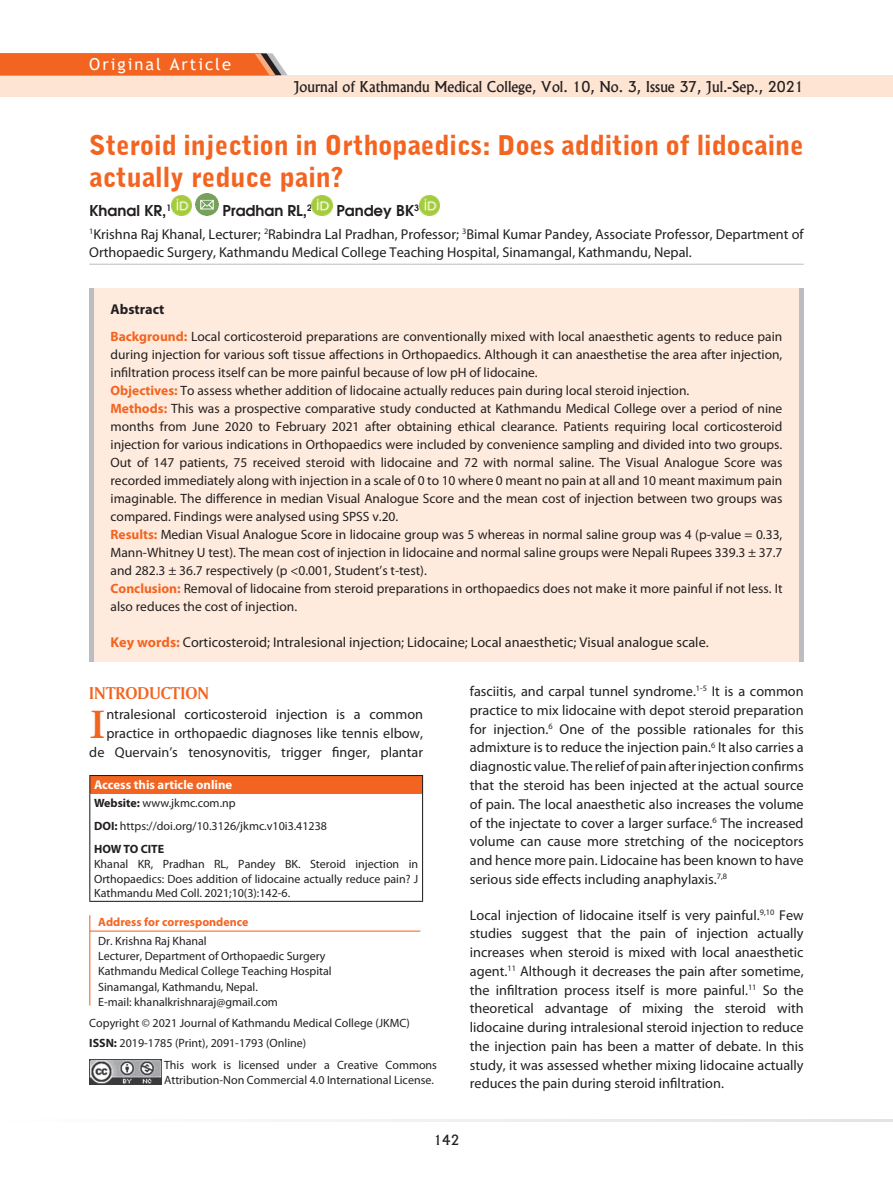
<style>
.page{position:relative;width:893px;height:1191px;background:#fff}
.page>*{position:absolute;margin:0;border:0;box-sizing:border-box;transform-origin:0 0}
.t1{font:700 44.7px "American Garamond BT";color:#f36421}
.t2{font:900 27px/32.4px "Bell Gothic BT";color:#f36421}
.t3{font:18px "Amerigo BT Bold A";color:#f36421}
.t4{font:16.5px "Trebuchet MS";letter-spacing:.12em;color:#fff}
.t5{font:600 15px "Avant Garde";color:#231f20}
.t6{font:14.25px/18.8px "Myriad Pro";color:#231f20;text-align:justify}
.t7{font:14.25px "Alaska";color:#231f20}
.t8{font:700 14.25px "Myriad Pro";color:#231f20}
.t9{font:13.5px/18px "Myriad Pro";color:#231f20}
.t10{font:13.5px "Alaska";color:#231f20}
.t11{font:700 12.75px "Myriad Pro";color:#fff}
.t12{font:12px/15px "Myriad Pro";color:#231f20}
.t13{font:700 12px "Myriad Pro";color:#f36421}
.s1{font-weight:700;color:#f36421}
.s2{font-weight:700}
</style>
<div class="page">
<div style="left:0;top:75px;width:893px;height:22px;background:#fee4d2"></div>
<svg style="left:0;top:53px;width:287px;height:22px"></svg>
<svg style="left:300px;top:1119px;width:592px;height:2px"></svg>
<div style="left:89px;top:289px;width:715px;height:373px;background:#feebdd"></div>
<div style="left:89px;top:289px;width:5px;height:373px;background:#bcbdc0"></div>
<div style="left:799px;top:289px;width:5px;height:373px;background:#bcbdc0"></div>
<hr style="left:89px;top:915px;width:1px;height:90px;background:#f36421">
<hr style="left:90px;top:930px;width:330px;height:1px;background:#f36421">
<hr style="left:89px;top:264px;width:715px;height:1px;background:#bcbdc0">
<img style="left:171px;top:195px;width:21px;height:21px">
<img style="left:196px;top:193px;width:22px;height:23px">
<img style="left:312px;top:195px;width:20px;height:21px">
<img style="left:419px;top:195px;width:20px;height:21px">
<div style="left:90px;top:775px;width:333px;height:18px;background:#f36421"></div>
<hr style="left:89px;top:775px;width:334px;height:1px;background:#231f20">
<svg style="left:89px;top:776px;width:1px;height:17px"></svg>
<svg style="left:422px;top:776px;width:1px;height:17px"></svg>
<hr style="left:89px;top:793px;width:1px;height:107px;background:#231f20">
<hr style="left:422px;top:793px;width:1px;height:107px;background:#231f20">
<hr style="left:89px;top:900px;width:334px;height:2px;background:#231f20">
<img style="left:89px;top:1059px;width:72px;height:25px">
<p class="t4" style="left:89px;top:54px;width:143px">Original Article</p>
<p class="t7" style="left:294px;top:77px;width:511px">Journal of Kathmandu Medical College, Vol. 10, No. 3, Issue 37, Jul.-Sep., 2021</p>
<h2 class="t2" style="left:89px;top:128px;width:716px">Steroid injection in Orthopaedics: Does addition of lidocaine actually reduce pain?</h2>
<p class="t5" style="left:89px;top:200px;width:84px">Khanal KR,<sup>1</sup></p>
<p class="t5" style="left:222px;top:200px;width:91px">Pradhan RL,<sup>2</sup></p>
<p class="t5" style="left:336px;top:200px;width:84px">Pandey BK<sup>3</sup></p>
<p class="t6" style="left:89px;top:224px;width:716px"><sup>1</sup>Krishna Raj Khanal, Lecturer; <sup>2</sup>Rabindra Lal Pradhan, Professor; <sup>3</sup>Bimal Kumar Pandey, Associate Professor, Department of<br>Orthopaedic Surgery, Kathmandu Medical College Teaching Hospital, Sinamangal, Kathmandu, Nepal.</p>
<p class="t8" style="left:111px;top:300px;width:55px">Abstract</p>
<p class="t9" style="left:111px;top:327px;width:673px"><span class="s1">Background:</span> Local corticosteroid preparations are conventionally mixed with local anaesthetic agents to reduce pain during injection for various soft tissue affections in Orthopaedics. Although it can anaesthetise the area after injection, infiltration process itself can be more painful because of low pH of lidocaine.<br><span class="s1">Objectives:</span> To assess whether addition of lidocaine actually reduces pain during local steroid injection.<br><span class="s1">Methods:</span> This was a prospective comparative study conducted at Kathmandu Medical College over a period of nine months from June 2020 to February 2021 after obtaining ethical clearance. Patients requiring local corticosteroid injection for various indications in Orthopaedics were included by convenience sampling and divided into two groups.<br>Out of 147 patients, 75 received steroid with lidocaine and 72 with normal saline. The Visual Analogue Score was recorded immediately along with injection in a scale of 0 to 10 where 0 meant no pain at all and 10 meant maximum pain imaginable. The difference in median Visual Analogue Score and the mean cost of injection between two groups was compared. Findings were analysed using SPSS v.20.<br><span class="s1">Results:</span> Median Visual Analogue Score in lidocaine group was 5 whereas in normal saline group was 4 (p-value = 0.33, Mann-Whitney U test). The mean cost of injection in lidocaine and normal saline groups were Nepali Rupees 339.3 ± 37.7 and 282.3 ± 36.7 respectively (p &lt;0.001, Student’s t-test).<br><span class="s1">Conclusion:</span> Removal of lidocaine from steroid preparations in orthopaedics does not make it more painful if not less. It also reduces the cost of injection.</p>
<p class="t6" style="left:111px;top:632px;width:600px"><span class="s1">Key words:</span> Corticosteroid; Intralesional injection; Lidocaine; Local anaesthetic; Visual analogue scale.</p>
<p class="t3" style="left:89px;top:682px;width:121px">INTRODUCTION</p>
<h1 class="t1" style="left:89px;top:697px;width:19px">I</h1>
<p class="t6" style="left:89px;top:705px;width:335px;text-align:right">ntralesional corticosteroid injection is a common practice in orthopaedic diagnoses like tennis elbow, de Quervain’s tenosynovitis, trigger finger, plantar</p>
<p class="t11" style="left:94px;top:776px;width:140px">Access this article online</p>
<p class="t12" style="left:94px;top:791px;width:235px;line-height:23px"><span class="s2">Website:</span> www.jkmc.com.np<br><span class="s2">DOI:</span> https://doi.org/10.3126/jkmc.v10i3.41238<br><span class="s2">HOW TO CITE</span></p>
<p class="t12" style="left:94px;top:856px;width:326px;text-align:justify">Khanal KR, Pradhan RL, Pandey BK. Steroid injection in Orthopaedics: Does addition of lidocaine actually reduce pain? J Kathmandu Med Coll. 2021;10(3):142-6.</p>
<p class="t13" style="left:98px;top:914px;width:152px">Address for correspondence</p>
<p class="t12" style="left:98px;top:933px;width:235px">Dr. Krishna Raj Khanal<br>Lecturer, Department of Orthopaedic Surgery Kathmandu Medical College Teaching Hospital Sinamangal, Kathmandu, Nepal.<br>E-mail: khanalkrishnaraj@gmail.com</p>
<p class="t12" style="left:89px;top:1013px;width:322px;line-height:19.2px">Copyright © 2021 Journal of Kathmandu Medical College (JKMC)<br><span class="s2">ISSN:</span> 2019-1785 (Print), 2091-1793 (Online)</p>
<p class="t12" style="left:164px;top:1057px;width:274px">This work is licensed under a Creative Commons<br>Attribution-Non Commercial 4.0 International License.</p>
<p class="t6" style="left:470px;top:682px;width:335px">fasciitis, and carpal tunnel syndrome.<sup>1-5</sup> It is a common practice to mix lidocaine with depot steroid preparation for injection.<sup>6</sup> One of the possible rationales for this admixture is to reduce the injection pain.<sup>6</sup> It also carries a diagnostic value. The relief of pain after injection confirms that the steroid has been injected at the actual source of pain. The local anaesthetic also increases the volume of the injectate to cover a larger surface.<sup>6</sup> The increased volume can cause more stretching of the nociceptors and hence more pain. Lidocaine has been known to have serious side effects including anaphylaxis.<sup>7,8</sup></p>
<p class="t6" style="left:470px;top:905px;width:335px">Local injection of lidocaine itself is very painful.<sup>9,10</sup> Few studies suggest that the pain of injection actually increases when steroid is mixed with local anaesthetic agent.<sup>11</sup> Although it decreases the pain after sometime, the infiltration process itself is more painful.<sup>11</sup> So the theoretical advantage of mixing the steroid with lidocaine during intralesional steroid injection to reduce the injection pain has been a matter of debate. In this study, it was assessed whether mixing lidocaine actually reduces the pain during steroid infiltration.</p>
<p class="t10" style="left:434px;top:1131px;width:27px">142</p>
</div>
